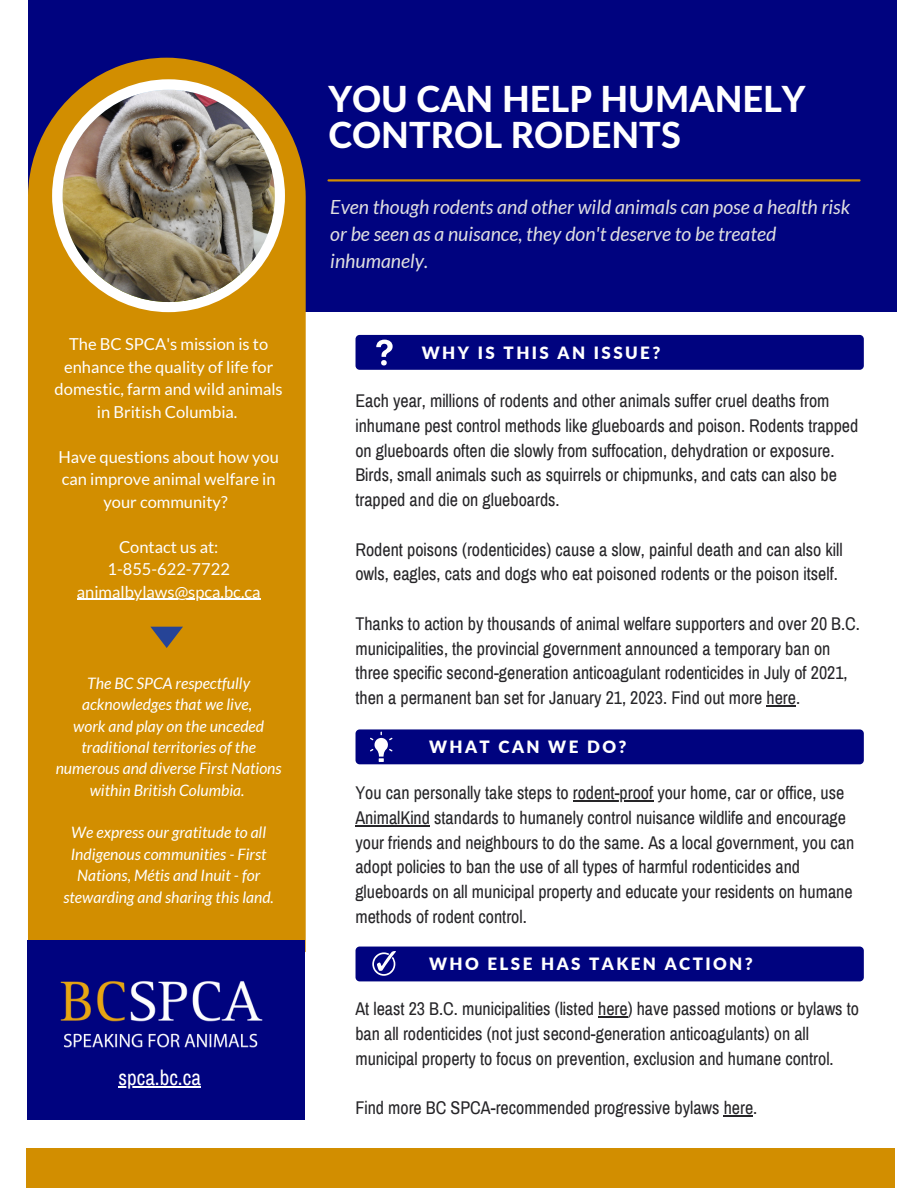
<style>
.page{position:relative;width:918px;height:1188px;background:#fff}
.page>*{position:absolute;margin:0;border:0;box-sizing:border-box;transform-origin:0 0}
.t1{font:800 36px/36px "Lato Latin";color:#fff}
.t2{font:21px "Archivo Narrow";color:#fff}
.t3{font:italic 19.5px/27px "Lato";color:#e0dfe0}
.t4{font:18px/24.8px "Archivo Narrow";color:#262528}
.t5{font:900 16.95px "Lato";letter-spacing:.14em;color:#fff}
.t6{font:16.5px/22.5px "Lato";color:#fff;text-align:center}
.t7{font:italic 15.75px/21.3px "Lato";color:#fff;text-align:center}
</style>
<div class="page">
<div style="left:28px;top:0;width:868px;height:312px;background:#00037f"></div>
<hr style="left:329px;top:179px;width:531px;height:3px;background:#d28e00">
<div style="left:356px;top:335px;width:508px;height:35px;background:#00037f;border-radius:4px"></div>
<svg style="left:376px;top:340px;width:17px;height:25px"></svg>
<div style="left:356px;top:729px;width:508px;height:35px;background:#00037f;border-radius:4px"></div>
<div style="left:27px;top:1148px;width:868px;height:40px;background:#d28e00"></div>
<div style="left:28px;top:58px;width:278px;height:894px;background:#d28e00"></div>
<svg style="left:150px;top:627px;width:33px;height:21px"></svg>
<div style="left:28px;top:940px;width:277px;height:180px;background:#00037f"></div>
<div style="left:52px;top:79px;width:233px;height:233px;background:#fff;border-radius:50%"></div>
<div style="left:356px;top:947px;width:508px;height:34px;background:#00037f;border-radius:4px"></div>
<img style="left:61px;top:981px;width:202px;height:67px">
<svg style="left:372px;top:951px;width:24px;height:25px"></svg>
<hr style="left:573px;top:800px;width:80px;height:1px;background:#262528">
<hr style="left:355px;top:825px;width:75px;height:1px;background:#262528">
<svg style="left:370px;top:732px;width:22px;height:30px"></svg>
<svg style="left:767px;top:705px;width:29px;height:1px"></svg>
<hr style="left:77px;top:599px;width:184px;height:1px;background:#fff">
<hr style="left:119px;top:1086px;width:82px;height:1px;background:#fff">
<img style="left:63px;top:90px;width:212px;height:212px;border-radius:50%">
<hr style="left:598px;top:1017px;width:30px;height:1px;background:#262528">
<svg style="left:724px;top:1116px;width:29px;height:1px"></svg>
<p class="t6" style="left:55px;top:333px;width:230px">The BC SPCA's mission is to enhance the quality of life for domestic, farm and wild animals in British Columbia.</p>
<p class="t6" style="left:58px;top:445px;width:222px">Have questions about how you can improve animal welfare in your community?</p>
<p class="t6" style="left:77px;top:535px;width:185px">Contact us at:<br>1-855-622-7722 animalbylaws@spca.bc.ca</p>
<p class="t7" style="left:56px;top:672px;width:228px">The BC SPCA respectfully acknowledges that we live,<br>work and play on the unceded traditional territories of the numerous and diverse First Nations within British Columbia.</p>
<p class="t7" style="left:63px;top:822px;width:212px">We express our gratitude to all<br>Indigenous communities - First<br>Nations, Métis and Inuit - for stewarding and sharing this land.</p>
<p class="t2" style="left:119px;top:1067px;width:84px">spca.bc.ca</p>
<h1 class="t1" style="left:328px;top:83px;width:479px">YOU CAN HELP HUMANELY<br>CONTROL RODENTS</h1>
<p class="t3" style="left:330px;top:193px;width:521px">Even though rodents and other wild animals can pose a health risk or be seen as a nuisance, they don't deserve to be treated inhumanely.</p>
<p class="t5" style="left:422px;top:342px;width:240px">WHY IS THIS AN ISSUE?</p>
<p class="t4" style="left:355px;top:389px;width:504px">Each year, millions of rodents and other animals suffer cruel deaths from inhumane pest control methods like glueboards and poison. Rodents trapped on glueboards often die slowly from suffocation, dehydration or exposure.<br>Birds, small animals such as squirrels or chipmunks, and cats can also be trapped and die on glueboards.</p>
<p class="t4" style="left:355px;top:537px;width:489px">Rodent poisons (rodenticides) cause a slow, painful death and can also kill owls, eagles, cats and dogs who eat poisoned rodents or the poison itself.</p>
<p class="t4" style="left:355px;top:612px;width:506px">Thanks to action by thousands of animal welfare supporters and over 20 B.C. municipalities, the provincial government announced a temporary ban on three specific second-generation anticoagulant rodenticides in July of 2021, then a permanent ban set for January 21, 2023. Find out more here.</p>
<p class="t5" style="left:429px;top:736px;width:199px">WHAT CAN WE DO?</p>
<p class="t4" style="left:355px;top:781px;width:500px">You can personally take steps to rodent-proof your home, car or office, use AnimalKind standards to humanely control nuisance wildlife and encourage your friends and neighbours to do the same. As a local government, you can adopt policies to ban the use of all types of harmful rodenticides and glueboards on all municipal property and educate your residents on humane methods of rodent control.</p>
<p class="t5" style="left:429px;top:953px;width:325px">WHO ELSE HAS TAKEN ACTION?</p>
<p class="t4" style="left:355px;top:997px;width:505px">At least 23 B.C. municipalities (listed here) have passed motions or bylaws to ban all rodenticides (not just second-generation anticoagulants) on all municipal property to focus on prevention, exclusion and humane control.</p>
<p class="t4" style="left:355px;top:1096px;width:403px">Find more BC SPCA-recommended progressive bylaws here.</p>
</div>
